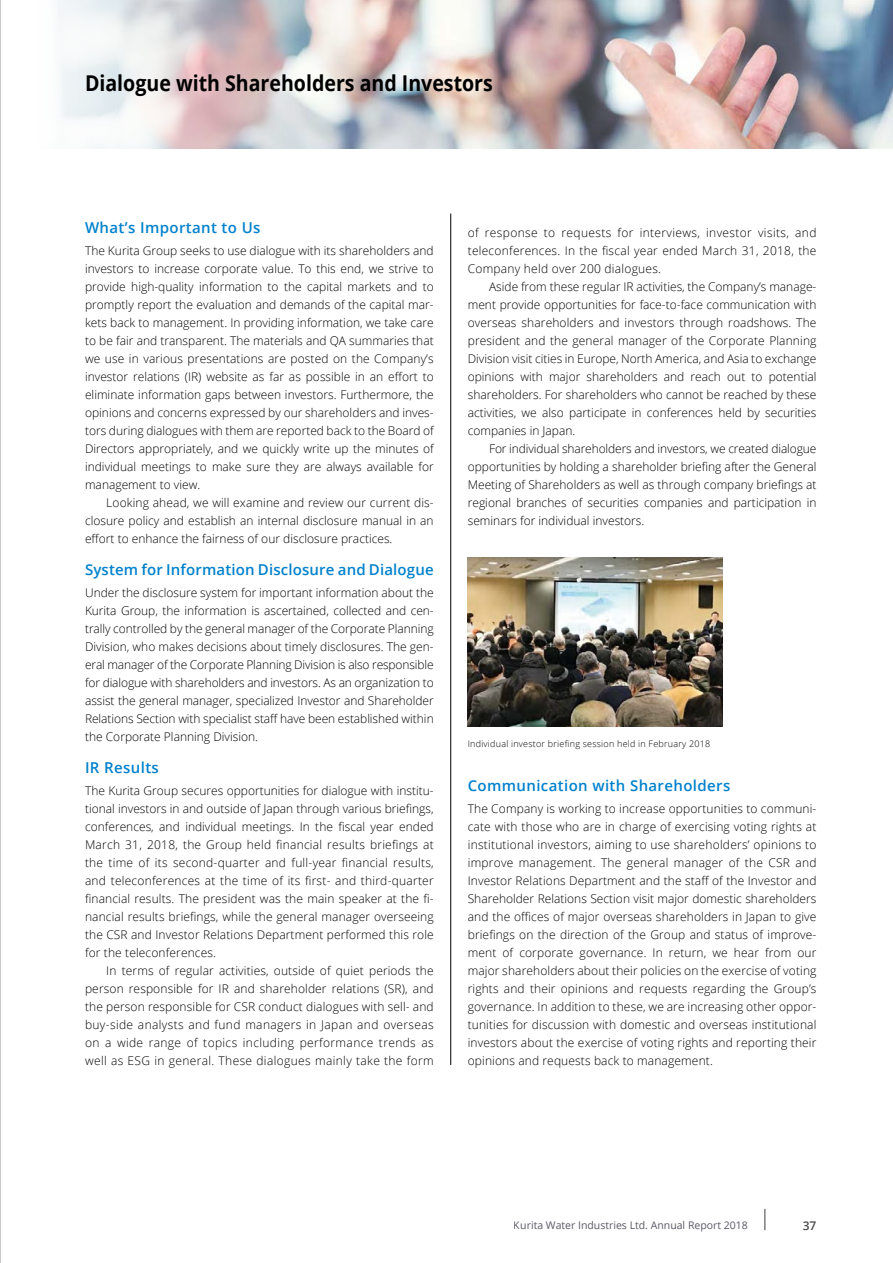
<style>
.page{position:relative;width:893px;height:1263px;background:#fff}
.page>*{position:absolute;margin:0;border:0;box-sizing:border-box;transform-origin:0 0}
.t1{font:700 21.75px "Open Sans";color:#000;scale:.9 1}
.t2{font:600 15px "Open Sans";letter-spacing:.025em;color:#0081cc}
.t3{font:300 12px/18px "Open Sans";color:#000;text-align:justify}
.t4{font:600 12px "Open Sans";color:#4c4948}
.t5{font:10.5px "Open Sans";color:#5c5863}
.t6{font:300 9px "Open Sans";letter-spacing:.025em;color:#000}
</style>
<div class="page">
<img style="left:58px;top:0;width:835px;height:149px">
<hr style="left:450px;top:214px;width:1px;height:851px;background:#000">
<svg style="left:764px;top:1209px;width:1px;height:21px"></svg>
<img style="left:468px;top:557px;width:255px;height:169px">
<hr style="left:0;top:0;width:1px;height:1263px;background:#9fa0a0">
<h1 class="t1" style="left:85px;top:68px;width:455px">Dialogue with Shareholders and Investors</h1>
<p class="t2" style="left:85px;top:217px;width:177px">What’s Important to Us</p>
<p class="t3" style="left:85px;top:241px;width:350px">The Kurita Group seeks to use dialogue with its shareholders and investors to increase corporate value. To this end, we strive to provide high-quality information to the capital markets and to promptly report the evaluation and demands of the capital mar&shy;kets back to management. In providing information, we take care to be fair and transparent. The materials and QA summaries that we use in various presentations are posted on the Company’s investor relations (IR) website as far as possible in an effort to eliminate information gaps between investors. Furthermore, the opinions and concerns expressed by our shareholders and inves&shy;tors during dialogues with them are reported back to the Board of Directors appropriately, and we quickly write up the minutes of individual meetings to make sure they are always available for management to view.</p>
<p class="t3" style="left:85px;top:493px;width:350px;text-indent:21px">Looking ahead, we will examine and review our current dis&shy;closure policy and establish an internal disclosure manual in an effort to enhance the fairness of our disclosure practices.</p>
<p class="t2" style="left:85px;top:559px;width:350px">System for Information Disclosure and Dialogue</p>
<p class="t3" style="left:85px;top:583px;width:350px">Under the disclosure system for important information about the Kurita Group, the information is ascertained, collected and cen&shy;trally controlled by the general manager of the Corporate Planning Division, who makes decisions about timely disclosures. The gen&shy;eral manager of the Corporate Planning Division is also responsible for dialogue with shareholders and investors. As an organization to assist the general manager, specialized Investor and Shareholder Relations Section with specialist staff have been established within the Corporate Planning Division.</p>
<p class="t2" style="left:85px;top:757px;width:75px">IR Results</p>
<p class="t3" style="left:85px;top:781px;width:350px">The Kurita Group secures opportunities for dialogue with institu&shy;tional investors in and outside of Japan through various briefings, conferences, and individual meetings. In the fiscal year ended March 31, 2018, the Group held financial results briefings at the time of its second-quarter and full-year financial results, and teleconferences at the time of its first- and third-quarter financial results. The president was the main speaker at the fi&shy;nancial results briefings, while the general manager overseeing the CSR and Investor Relations Department performed this role for the teleconferences.</p>
<p class="t3" style="left:85px;top:961px;width:350px;text-indent:21px">In terms of regular activities, outside of quiet periods the person responsible for IR and shareholder relations (SR), and the person responsible for CSR conduct dialogues with sell- and buy-side analysts and fund managers in Japan and overseas on a wide range of topics including performance trends as well as ESG in general. These dialogues mainly take the form</p>
<p class="t3" style="left:468px;top:223px;width:350px">of response to requests for interviews, investor visits, and teleconferences. In the fiscal year ended March 31, 2018, the Company held over 200 dialogues.</p>
<p class="t3" style="left:468px;top:277px;width:350px;text-indent:21px">Aside from these regular IR activities, the Company’s manage&shy;ment provide opportunities for face-to-face communication with overseas shareholders and investors through roadshows. The president and the general manager of the Corporate Planning Division visit cities in Europe, North America, and Asia to exchange opinions with major shareholders and reach out to potential shareholders. For shareholders who cannot be reached by these activities, we also participate in conferences held by securities companies in Japan.</p>
<p class="t3" style="left:468px;top:439px;width:350px;text-indent:21px">For individual shareholders and investors, we created dialogue opportunities by holding a shareholder briefing after the General Meeting of Shareholders as well as through company briefings at regional branches of securities companies and participation in seminars for individual investors.</p>
<p class="t6" style="left:468px;top:737px;width:244px">Individual investor briefing session held in February 2018</p>
<p class="t2" style="left:468px;top:775px;width:264px">Communication with Shareholders</p>
<p class="t3" style="left:468px;top:799px;width:350px">The Company is working to increase opportunities to communi&shy;cate with those who are in charge of exercising voting rights at institutional investors, aiming to use shareholders’ opinions to improve management. The general manager of the CSR and Investor Relations Department and the staff of the Investor and Shareholder Relations Section visit major domestic shareholders and the offices of major overseas shareholders in Japan to give briefings on the direction of the Group and status of improve&shy;ment of corporate governance. In return, we hear from our major shareholders about their policies on the exercise of voting rights and their opinions and requests regarding the Group’s governance. In addition to these, we are increasing other oppor&shy;tunities for discussion with domestic and overseas institutional investors about the exercise of voting rights and reporting their opinions and requests back to management.</p>
<p class="t5" style="left:514px;top:1217px;width:236px">Kurita Water Industries Ltd. Annual Report 2018</p>
<p class="t4" style="left:803px;top:1217px;width:15px">37</p>
</div>
